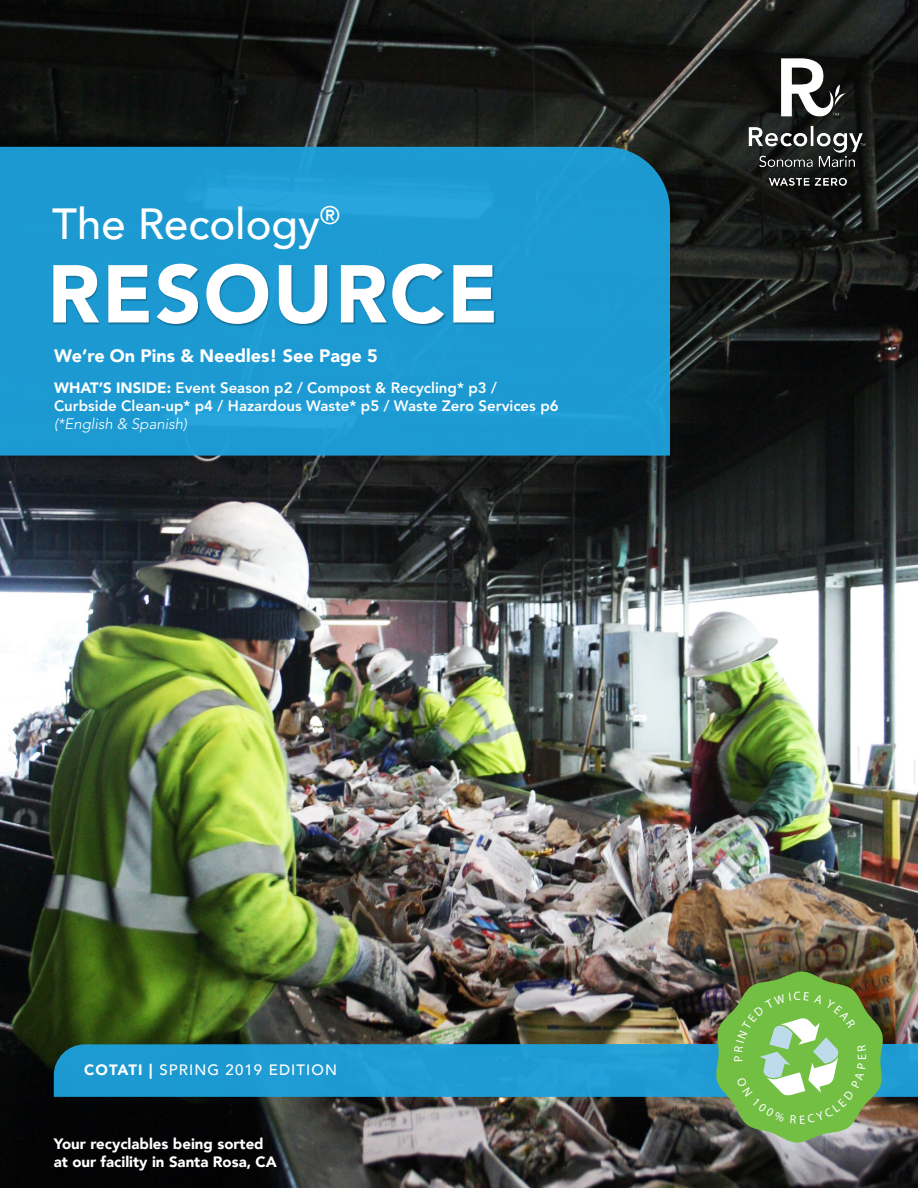
<style>
.page{position:relative;width:918px;height:1188px;background:#fff}
.page>*{position:absolute;margin:0;border:0;box-sizing:border-box;transform-origin:0 0}
.t1{font:900 81px "Avenir";letter-spacing:.025em;color:#fff}
.t2{font:500 43.5px "Avenir";color:#fff}
.t3{font:900 18px "Avenir";color:#fff}
.t4{font:800 15px/18px "Avenir LT Std";color:#fff}
.t5{font:900 15px/18px "Avenir";color:#fff}
.t6{font:500 15px "Avenir";letter-spacing:.075em;color:#fff}
.t7{font:italic 300 15px "Avenir LT Std";color:#fff}
.t8{font:12.15px "Myriad Pro";color:#fff}
.s1{font-family:"Avenir";font-weight:900}
.s2{font-weight:900}
</style>
<div class="page">
<img style="left:0;top:0;width:918px;height:1188px">
<div style="left:54px;top:1044px;width:661px;height:53px;background:#1e9bd2"></div>
<div style="left:0;top:147px;width:670px;height:309px;background:#1c9ad2"></div>
<div style="left:53px;top:264px;width:443px;height:62px;background:#000;opacity:.3"></div>
<img style="left:748px;top:56px;width:119px;height:132px">
<img style="left:715px;top:971px;width:203px;height:205px">
<h2 class="t2" style="left:52px;top:186px;width:289px">The Recology<sup>®</sup></h2>
<h1 class="t1" style="left:48px;top:225px;width:452px">RESOURCE</h1>
<p class="t3" style="left:54px;top:340px;width:325px">We’re On Pins &amp; Needles! See Page 5</p>
<p class="t4" style="left:54px;top:379px;width:506px"><span class="s1">WHAT’S INSIDE:</span> Event Season p2 / Compost &amp; Recycling* p3 /<br>Curbside Clean-up* p4 / Hazardous Waste* p5 / Waste Zero Services p6</p>
<p class="t7" style="left:54px;top:415px;width:135px">(*English &amp; Spanish)</p>
<p class="t6" style="left:84px;top:1056px;width:254px"><span class="s2">COTATI |</span> SPRING 2019 EDITION</p>
<p class="t5" style="left:54px;top:1134px;width:225px">Your recyclables being sorted at our facility in Santa Rosa, CA</p>
<p class="t8" style="left:855px;top:1060px;width:7px;rotate:-90deg">E</p>
</div>
